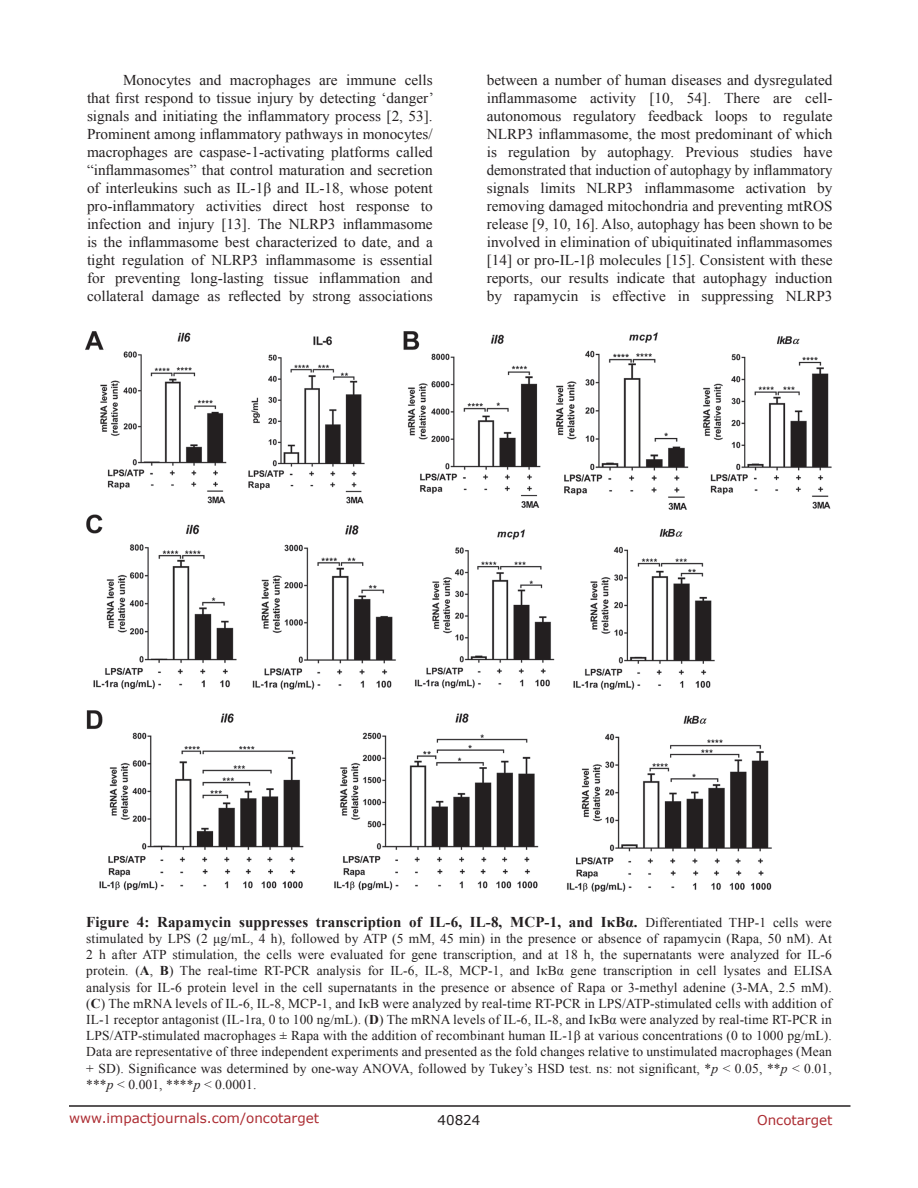
<style>
.page{position:relative;width:918px;height:1188px;background:#fff}
.page>*{position:absolute;margin:0;border:0;box-sizing:border-box;transform-origin:0 0}
.BodyText{font:15px/18px "Times New Roman";color:#231f20;text-align:justify}
.FigureText{font:700 15px "Times New Roman";letter-spacing:.01em;color:#231f20}
.FigureText-2{font:13.5px/16.2px "Times New Roman";letter-spacing:.01em;color:#231f20;text-align:justify}
.t1{font:13.5px "Verdana";color:#ac2b31}
.t2{font:13.5px "Verdana";color:#231f20}
.s1{font-weight:400;font-size:13.5px}
.s2{font-weight:700}
.s3{font-style:italic}
</style>
<div class="page">
<hr style="left:69px;top:1105px;width:781px;height:2px;background:#231f20">
<img style="left:85px;top:332px;width:746px;height:560px">
<p class="BodyText" style="left:87px;top:71px;width:348px;text-indent:36px">Monocytes and macrophages are immune cells that first respond to tissue injury by detecting ‘danger’ signals and initiating the inflammatory process [2, 53].<br>Prominent among inflammatory pathways in monocytes/ macrophages are caspase-1-activating platforms called “inflammasomes” that control maturation and secretion of interleukins such as IL-1β and IL-18, whose potent pro-inflammatory activities direct host response to infection and injury [13]. The NLRP3 inflammasome is the inflammasome best characterized to date, and a tight regulation of NLRP3 inflammasome is essential for preventing long-lasting tissue inflammation and collateral damage as reflected by strong associations</p>
<p class="BodyText" style="left:487px;top:71px;width:347px">between a number of human diseases and dysregulated inflammasome activity [10, 54]. There are cell&shy;autonomous regulatory feedback loops to regulate NLRP3 inflammasome, the most predominant of which is regulation by autophagy. Previous studies have demonstrated that induction of autophagy by inflammatory signals limits NLRP3 inflammasome activation by removing damaged mitochondria and preventing mtROS release [9, 10, 16]. Also, autophagy has been shown to be involved in elimination of ubiquitinated inflammasomes [14] or pro-IL-1β molecules [15]. Consistent with these reports, our results indicate that autophagy induction by rapamycin is effective in suppressing NLRP3</p>
<p class="FigureText" style="left:86px;top:911px;width:747px">Figure 4: Rapamycin suppresses transcription of IL-6, IL-8, MCP-1, and IκBα. <span class="s1">Differentiated THP-1 cells were</span></p>
<p class="FigureText-2" style="left:86px;top:930px;width:748px">stimulated by LPS (2 μg/mL, 4 h), followed by ATP (5 mM, 45 min) in the presence or absence of rapamycin (Rapa, 50 nM). At 2 h after ATP stimulation, the cells were evaluated for gene transcription, and at 18 h, the supernatants were analyzed for IL-6 protein. (<span class="s2">A</span>, <span class="s2">B</span>) The real-time RT-PCR analysis for IL-6, IL-8, MCP-1, and IκBα gene transcription in cell lysates and ELISA analysis for IL-6 protein level in the cell supernatants in the presence or absence of Rapa or 3-methyl adenine (3-MA, 2.5 mM). (<span class="s2">C</span>) The mRNA levels of IL-6, IL-8, MCP-1, and IκB were analyzed by real-time RT-PCR in LPS/ATP-stimulated cells with addition of IL-1 receptor antagonist (IL-1ra, 0 to 100 ng/mL). (<span class="s2">D</span>) The mRNA levels of IL-6, IL-8, and IκBα were analyzed by real-time RT-PCR in LPS/ATP-stimulated macrophages ± Rapa with the addition of recombinant human IL-1β at various concentrations (0 to 1000 pg/mL).<br>Data are representative of three independent experiments and presented as the fold changes relative to unstimulated macrophages (Mean + SD). Significance was determined by one-way ANOVA, followed by Tukey’s HSD test. ns: not significant, *<span class="s3">p</span> &lt; 0.05, **<span class="s3">p</span> &lt; 0.01, ***<span class="s3">p</span> &lt; 0.001, ****<span class="s3">p</span> &lt; 0.0001.</p>
<p class="t1" style="left:69px;top:1109px;width:252px">www.impactjournals.com/oncotarget</p>
<p class="t2" style="left:438px;top:1111px;width:44px">40824</p>
<p class="t1" style="left:757px;top:1111px;width:77px">Oncotarget</p>
</div>
